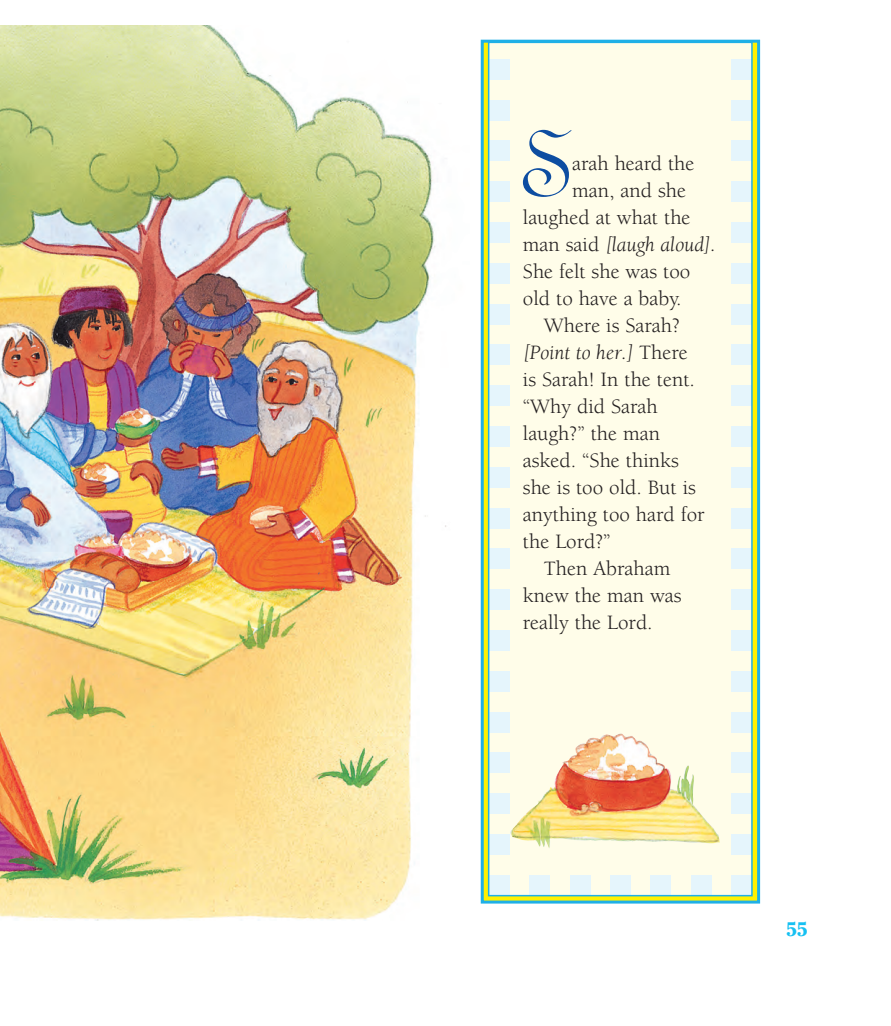
<style>
.page{position:relative;width:891px;height:1026px;background:#fff}
.page>*{position:absolute;margin:0;border:0;box-sizing:border-box;transform-origin:0 0}
._2__Text-DropCap{font:105.6px "Linoscript";color:#0d4da1}
._2__Text-DropCap-2{font:21px/27px "Berkeley";color:#231f20}
._2__Text-DropCap-3{font:italic 21px "Berkeley";color:#231f20}
.t1{font:700 19.5px "Cheltenham";color:#15c0f2}
.s1{font-style:normal}
.s2{font-style:italic}
</style>
<div class="page">
<div style="left:482px;top:41px;width:277px;height:861px;background:linear-gradient(to right,#fff101,#fff101)"></div>
<div style="left:481px;top:40px;width:279px;height:864px;border:3px solid #1fb0e6"></div>
<div style="left:489px;top:42px;width:263px;height:854px;background:#fffde9"></div>
<div style="left:489px;top:875px;width:20px;height:20px;background:#e5f5fc"></div>
<div style="left:489px;top:834px;width:20px;height:20px;background:#e5f5fc"></div>
<div style="left:489px;top:793px;width:20px;height:21px;background:#e5f5fc"></div>
<div style="left:489px;top:753px;width:20px;height:20px;background:#e5f5fc"></div>
<div style="left:489px;top:712px;width:20px;height:20px;background:#e5f5fc"></div>
<div style="left:489px;top:671px;width:20px;height:20px;background:#e5f5fc"></div>
<div style="left:489px;top:630px;width:20px;height:21px;background:#e5f5fc"></div>
<div style="left:489px;top:590px;width:20px;height:20px;background:#e5f5fc"></div>
<div style="left:489px;top:549px;width:20px;height:20px;background:#e5f5fc"></div>
<div style="left:489px;top:508px;width:20px;height:20px;background:#e5f5fc"></div>
<div style="left:489px;top:467px;width:20px;height:20px;background:#e5f5fc"></div>
<div style="left:489px;top:426px;width:20px;height:21px;background:#e5f5fc"></div>
<div style="left:489px;top:386px;width:20px;height:20px;background:#e5f5fc"></div>
<div style="left:489px;top:345px;width:20px;height:20px;background:#e5f5fc"></div>
<div style="left:489px;top:304px;width:20px;height:20px;background:#e5f5fc"></div>
<div style="left:489px;top:263px;width:20px;height:20px;background:#e5f5fc"></div>
<div style="left:489px;top:222px;width:20px;height:21px;background:#e5f5fc"></div>
<div style="left:489px;top:182px;width:20px;height:20px;background:#e5f5fc"></div>
<div style="left:489px;top:141px;width:20px;height:20px;background:#e5f5fc"></div>
<div style="left:489px;top:100px;width:20px;height:20px;background:#e5f5fc"></div>
<div style="left:529px;top:875px;width:21px;height:20px;background:#e5f5fc"></div>
<div style="left:570px;top:875px;width:20px;height:20px;background:#e5f5fc"></div>
<div style="left:610px;top:875px;width:21px;height:20px;background:#e5f5fc"></div>
<div style="left:651px;top:875px;width:20px;height:20px;background:#e5f5fc"></div>
<div style="left:691px;top:875px;width:21px;height:20px;background:#e5f5fc"></div>
<div style="left:732px;top:875px;width:20px;height:20px;background:#e5f5fc"></div>
<div style="left:732px;top:834px;width:20px;height:20px;background:#e5f5fc"></div>
<div style="left:732px;top:793px;width:20px;height:21px;background:#e5f5fc"></div>
<div style="left:732px;top:753px;width:20px;height:20px;background:#e5f5fc"></div>
<div style="left:732px;top:712px;width:20px;height:20px;background:#e5f5fc"></div>
<div style="left:732px;top:671px;width:20px;height:20px;background:#e5f5fc"></div>
<div style="left:732px;top:630px;width:20px;height:21px;background:#e5f5fc"></div>
<div style="left:732px;top:590px;width:20px;height:20px;background:#e5f5fc"></div>
<div style="left:732px;top:549px;width:20px;height:20px;background:#e5f5fc"></div>
<div style="left:732px;top:508px;width:20px;height:20px;background:#e5f5fc"></div>
<div style="left:732px;top:467px;width:20px;height:20px;background:#e5f5fc"></div>
<div style="left:732px;top:426px;width:20px;height:21px;background:#e5f5fc"></div>
<div style="left:732px;top:386px;width:20px;height:20px;background:#e5f5fc"></div>
<div style="left:732px;top:345px;width:20px;height:20px;background:#e5f5fc"></div>
<div style="left:732px;top:304px;width:20px;height:20px;background:#e5f5fc"></div>
<div style="left:732px;top:263px;width:20px;height:20px;background:#e5f5fc"></div>
<div style="left:732px;top:222px;width:20px;height:21px;background:#e5f5fc"></div>
<div style="left:732px;top:182px;width:20px;height:20px;background:#e5f5fc"></div>
<div style="left:732px;top:141px;width:20px;height:20px;background:#e5f5fc"></div>
<div style="left:732px;top:100px;width:20px;height:20px;background:#e5f5fc"></div>
<div style="left:489px;top:59px;width:20px;height:20px;background:#e5f5fc"></div>
<div style="left:732px;top:59px;width:20px;height:20px;background:#e5f5fc"></div>
<div style="left:488px;top:42px;width:265px;height:854px;border:2px solid #1fb0e6"></div>
<img style="left:510px;top:733px;width:138px;height:115px">
<img style="left:0;top:26px;width:446px;height:895px">
<p class="_2__Text-DropCap" style="left:519px;top:111px;width:54px">S</p>
<p class="_2__Text-DropCap-2" style="left:572px;top:150px;width:124px">arah heard the</p>
<p class="_2__Text-DropCap-2" style="left:572px;top:177px;width:115px">man, and she</p>
<p class="_2__Text-DropCap-2" style="left:523px;top:204px;width:169px">laughed at what the</p>
<p class="_2__Text-DropCap-3" style="left:523px;top:234px;width:194px"><span class="s1">man said</span> [laugh aloud].</p>
<p class="_2__Text-DropCap-2" style="left:523px;top:258px;width:169px">She felt she was too</p>
<p class="_2__Text-DropCap-2" style="left:523px;top:285px;width:160px">old to have a baby.</p>
<p class="_2__Text-DropCap-2" style="left:523px;top:312px;width:183px;text-indent:21px">Where is Sarah? <span class="s2">[Point to her.]</span> There is Sarah! In the tent. “Why did Sarah laugh?” the man asked. “She thinks she is too old. But is anything too hard for the Lord?”</p>
<p class="_2__Text-DropCap-2" style="left:523px;top:555px;width:160px;text-indent:21px">Then Abraham knew the man was really the Lord.</p>
<p class="t1" style="left:786px;top:917px;width:23px">55</p>
</div>
